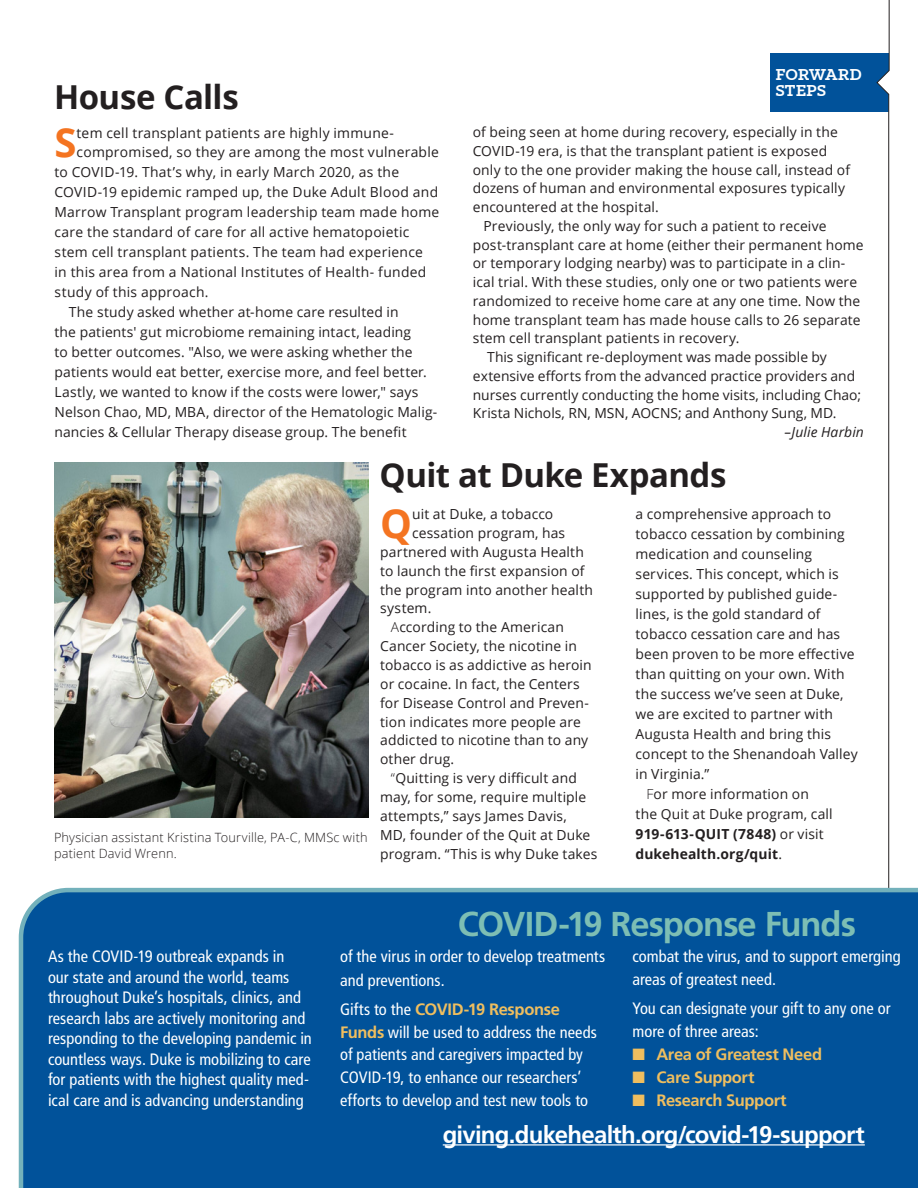
<style>
.page{position:relative;width:918px;height:1188px;background:#fff}
.page>*{position:absolute;margin:0;border:0;box-sizing:border-box;transform-origin:0 0}
.Body_drop_cap{font:700 40.2px "Open Sans";color:#f47421}
.t1{font:700 34.5px "Frutiger LT Pro";letter-spacing:-.03em;color:#7dbeb4}
.StepForward_Headline{font:700 33px "Open Sans";letter-spacing:-.015em;color:#231f20}
.t2{font:700 24px "Frutiger LT Pro";letter-spacing:-.03em;color:#fff}
.t3{font:700 18px/16.5px "Klinic Slab";color:#fff}
.t4{font:condensed 16.5px/20.4px "Frutiger LT Pro";color:#fff}
.t5{font:700 16.5px "Frutiger LT Pro";letter-spacing:-.02em;color:#efbe5f}
.Sans_TEXT_9_25_12_5{font:13.8px/20px "Open Sans";letter-spacing:.01em;color:#231f20}
.Body_drop_cap-2{font:13.8px "Open Sans";letter-spacing:.02em;color:#231f20}
.Sans_TEXT_9_25_12_5-2{font:italic 13.8px "Open Sans";letter-spacing:.01em;color:#231f20}
.photo_caption{font:300 12.75px/15.8px "Open Sans";letter-spacing:.015em;color:#231f20}
.s1{font-weight:300}
.s2{font-weight:700}
.s3{font-weight:700;font-stretch:normal;color:#efbe5f}
</style>
<div class="page">
<div style="left:770px;top:53px;width:119px;height:59px;background:#01529a"></div>
<svg style="left:876px;top:0;width:14px;height:886px"></svg>
<img style="left:54px;top:462px;width:314px;height:356px">
<div style="left:18px;top:886px;width:900px;height:302px;background:#01529a"></div>
<hr style="left:443px;top:1144px;width:422px;height:2px;background:#fff">
<p class="StepForward_Headline" style="left:54px;top:74px;width:186px">House Calls</p>
<p class="Body_drop_cap" style="left:55px;top:114px;width:24px">S</p>
<p class="Body_drop_cap-2" style="left:77px;top:124px;width:319px">tem cell transplant patients are highly immune-</p>
<p class="Body_drop_cap-2" style="left:77px;top:143px;width:364px">compromised, so they are among the most vulnerable</p>
<p class="Body_drop_cap-2" style="left:55px;top:163px;width:346px">to COVID-19. That’s why, in early March 2020, as the</p>
<p class="Body_drop_cap-2" style="left:55px;top:183px;width:385px">COVID-19 epidemic ramped up, the Duke Adult Blood and</p>
<p class="Body_drop_cap-2" style="left:55px;top:203px;width:386px">Marrow Transplant program leadership team made home</p>
<p class="Body_drop_cap-2" style="left:55px;top:223px;width:356px">care the standard of care for all active hematopoietic</p>
<p class="Body_drop_cap-2" style="left:55px;top:243px;width:370px">stem cell transplant patients. The team had experience</p>
<p class="Body_drop_cap-2" style="left:55px;top:263px;width:373px">in this area from a National Institutes of Health- funded</p>
<p class="Body_drop_cap-2" style="left:55px;top:283px;width:156px">study of this approach.</p>
<p class="Sans_TEXT_9_25_12_5" style="left:55px;top:302px;width:384px;text-indent:14px">The study asked whether at-home care resulted in<br>the patients' gut microbiome remaining intact, leading<br>to better outcomes. "Also, we were asking whether the patients would eat better, exercise more, and feel better.<br>Lastly, we wanted to know if the costs were lower," says Nelson Chao, MD, MBA, director of the Hematologic Malig&shy;nancies &amp; Cellular Therapy disease group. The benefit</p>
<p class="t3" style="left:776px;top:66px;width:88px">FORWARD<br>STEPS</p>
<p class="Sans_TEXT_9_25_12_5" style="left:473px;top:122px;width:379px;line-height:18.8px">of being seen at home during recovery, especially in the COVID-19 era, is that the transplant patient is exposed only to the one provider making the house call, instead of dozens of human and environmental exposures typically encountered at the hospital.</p>
<p class="Sans_TEXT_9_25_12_5" style="left:473px;top:216px;width:392px;line-height:18.8px;text-indent:11px">Previously, the only way for such a patient to receive post-transplant care at home (either their permanent home or temporary lodging nearby) was to participate in a clin&shy;ical trial. With these studies, only one or two patients were randomized to receive home care at any one time. Now the home transplant team has made house calls to 26 separate stem cell transplant patients in recovery.</p>
<p class="Sans_TEXT_9_25_12_5" style="left:473px;top:347px;width:390px;line-height:18.8px;text-indent:14px">This significant re-deployment was made possible by extensive efforts from the advanced practice providers and nurses currently conducting the home visits, including Chao; Krista Nichols, RN, MSN, AOCNS; and Anthony Sung, MD.</p>
<p class="Sans_TEXT_9_25_12_5-2" style="left:784px;top:423px;width:81px">–Julie Harbin</p>
<p class="photo_caption" style="left:54px;top:829px;width:315px">Physician assistant Kristina Tourville, PA-C, MMSc with patient David Wrenn.</p>
<p class="StepForward_Headline" style="left:380px;top:451px;width:348px">Quit at Duke Expands</p>
<p class="Body_drop_cap" style="left:380px;top:495px;width:33px">Q</p>
<p class="Body_drop_cap-2" style="left:412px;top:505px;width:143px">uit at Duke, a tobacco</p>
<p class="Body_drop_cap-2" style="left:412px;top:524px;width:155px">cessation program, has</p>
<p class="Body_drop_cap-2" style="left:380px;top:542px;width:205px">partnered with Augusta Health</p>
<p class="Body_drop_cap-2" style="left:380px;top:561px;width:206px">to launch the first expansion of</p>
<p class="Body_drop_cap-2" style="left:380px;top:580px;width:214px">the program into another health</p>
<p class="Body_drop_cap-2" style="left:380px;top:599px;width:53px">system.</p>
<p class="Sans_TEXT_9_25_12_5" style="left:380px;top:618px;width:213px;line-height:18.9px;text-indent:11px"><span class="s1">A</span>ccording to the American<br>Cancer Society, the nicotine in tobacco is as addictive as heroin or cocaine. In fact, the Centers for Disease Control and Preven&shy;tion indicates more people are addicted to nicotine than to any other drug.</p>
<p class="Sans_TEXT_9_25_12_5" style="left:380px;top:768px;width:219px;line-height:18.9px;text-indent:11px"><span class="s1">“</span>Quitting is very difficult and may, for some, require multiple attempts,” says James Davis,<br>MD, founder of the Quit at Duke program. “This is why Duke takes</p>
<p class="Sans_TEXT_9_25_12_5" style="left:636px;top:504px;width:224px">a comprehensive approach to tobacco cessation by combining medication and counseling services. This concept, which is supported by published guide&shy;lines, is the gold standard of tobacco cessation care and has been proven to be more effective than quitting on your own. With the success we’ve seen at Duke, we are excited to partner with<br>Augusta Health and bring this concept to the Shenandoah Valley in Virginia.”</p>
<p class="Sans_TEXT_9_25_12_5" style="left:636px;top:783px;width:199px;text-indent:11px"><span class="s1">F</span>or more information on the Quit at Duke program, call<br><span class="s2">919-613-QUIT (7848)</span> or visit <span class="s2">dukehealth.org/quit</span>.</p>
<p class="t1" style="left:458px;top:904px;width:400px">COVID-19 Response Funds</p>
<p class="t4" style="left:48px;top:947px;width:265px">As the COVID-19 outbreak expands in<br>our state and around the world, teams throughout Duke’s hospitals, clinics, and research labs are actively monitoring and responding to the developing pandemic in countless ways. Duke is mobilizing to care for patients with the highest quality med&shy;ical care and is advancing understanding</p>
<p class="t4" style="left:340px;top:945px;width:267px;line-height:23.4px">of the virus in order to develop treatments and preventions.</p>
<p class="t4" style="left:340px;top:998px;width:258px;line-height:22.6px">Gifts to the <span class="s3">COVID-19 Response Funds</span> will be used to address the needs of patients and caregivers impacted by COVID-19, to enhance our researchers’ efforts to develop and test new tools to</p>
<p class="t4" style="left:632px;top:945px;width:270px;line-height:22.8px">combat the virus, and to support emerging areas of greatest need.</p>
<p class="t4" style="left:632px;top:997px;width:260px;line-height:22.8px">You can designate your gift to any one or more of three areas:</p>
<p class="t5" style="left:632px;top:1044px;width:191px">■ Area of Greatest Need</p>
<p class="t5" style="left:632px;top:1067px;width:124px">■ Care Support</p>
<p class="t5" style="left:632px;top:1090px;width:156px">■ Research Support</p>
<p class="t2" style="left:443px;top:1120px;width:424px">giving.dukehealth.org/covid-19-support</p>
</div>
